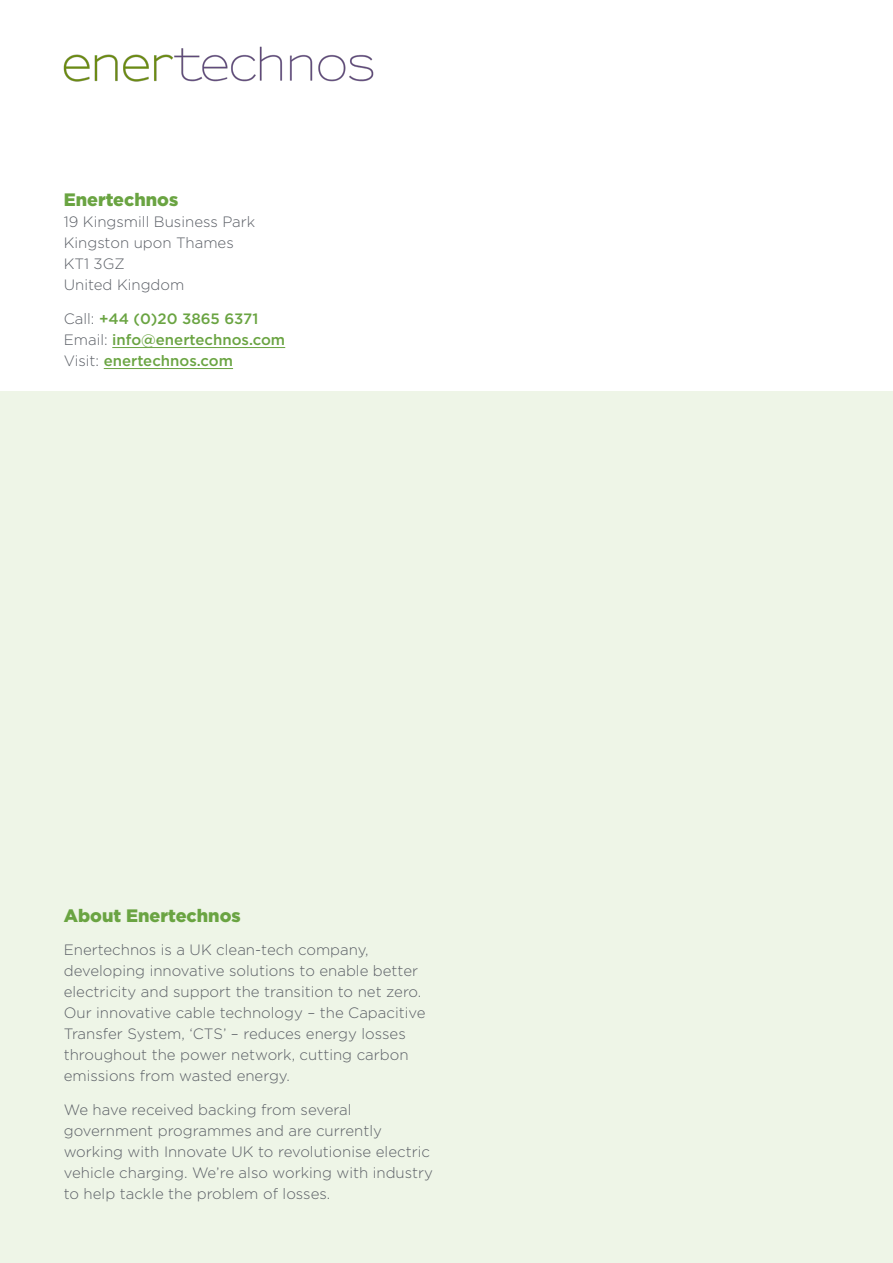
<style>
.page{position:relative;width:893px;height:1263px;background:#fff}
.page>*{position:absolute;margin:0;border:0;box-sizing:border-box;transform-origin:0 0}
.ET_body_head_2{font:900 18px "Gotham";color:#6aa442}
.ET_body{font:300 15px/21px "Gotham";color:#5b5f66}
.ET_body-2{font:500 15px "Gotham";color:#6aa442}
.s1{font-weight:300;color:#5b5f66}
</style>
<div class="page">
<div style="left:0;top:392px;width:893px;height:871px;background:#eef5e7"></div>
<hr style="left:112px;top:347px;width:173px;height:1px;background:#6aa442">
<hr style="left:104px;top:368px;width:129px;height:1px;background:#6aa442">
<img style="left:63px;top:46px;width:311px;height:36px">
<p class="ET_body_head_2" style="left:64px;top:187px;width:116px">Enertechnos</p>
<p class="ET_body" style="left:64px;top:211px;width:193px">19 Kingsmill Business Park</p>
<p class="ET_body" style="left:64px;top:232px;width:172px">Kingston upon Thames</p>
<p class="ET_body" style="left:64px;top:253px;width:122px">KT1 3GZ<br>United Kingdom</p>
<p class="ET_body-2" style="left:64px;top:308px;width:196px"><span class="s1">Call:</span> +44 (0)20 3865 6371</p>
<p class="ET_body-2" style="left:64px;top:329px;width:223px"><span class="s1">Email:</span> info@enertechnos.com</p>
<p class="ET_body-2" style="left:64px;top:350px;width:171px"><span class="s1">Visit:</span> enertechnos.com</p>
<p class="ET_body_head_2" style="left:64px;top:903px;width:178px">About Enertechnos</p>
<p class="ET_body" style="left:64px;top:939px;width:363px">Enertechnos is a UK clean-tech company, developing innovative solutions to enable better electricity and support the transition to net zero.<br>Our innovative cable technology – the Capacitive Transfer System, ‘CTS’ – reduces energy losses throughout the power network, cutting carbon emissions from wasted energy.</p>
<p class="ET_body" style="left:64px;top:1099px;width:371px">We have received backing from several government programmes and are currently working with Innovate UK to revolutionise electric vehicle charging. We’re also working with industry to help tackle the problem of losses.</p>
</div>
